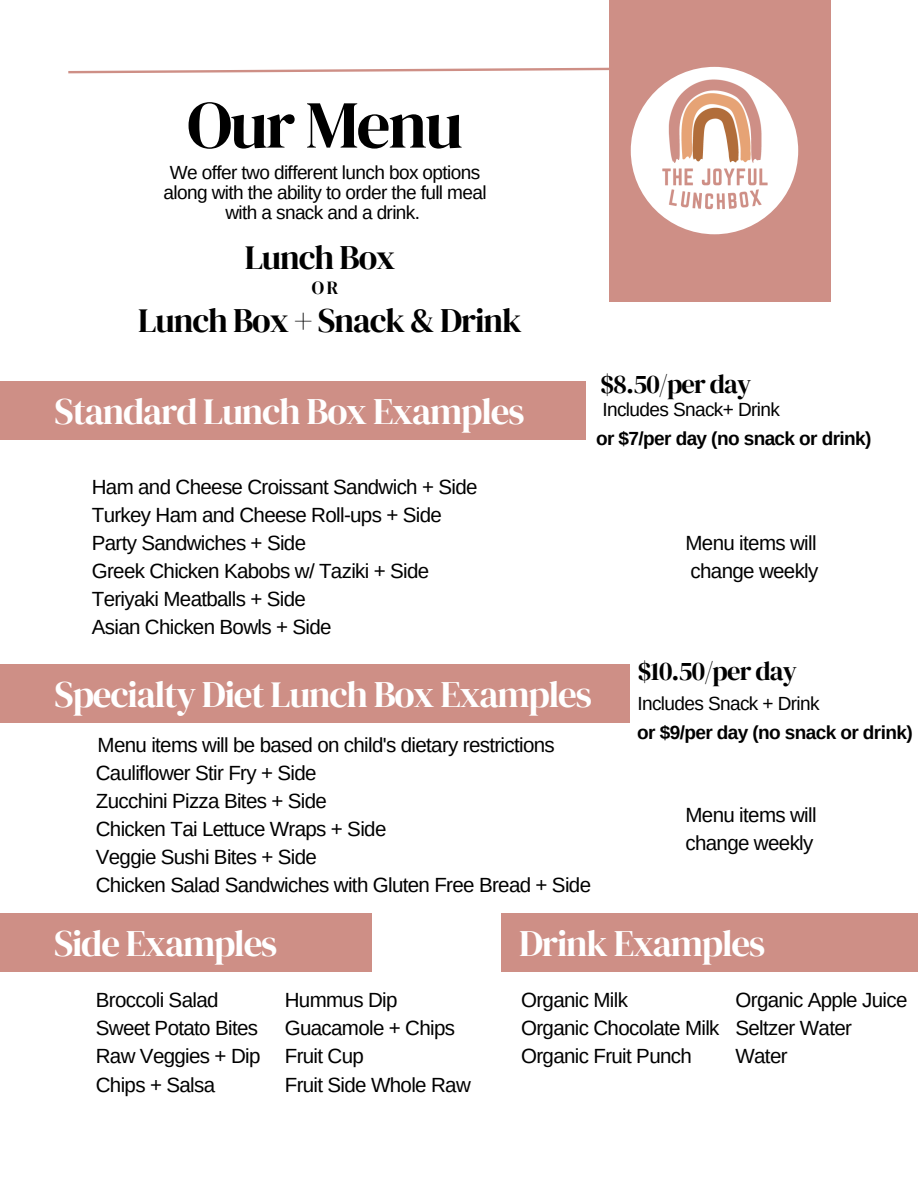
<style>
.page{position:relative;width:918px;height:1188px;background:#fff}
.page>*{position:absolute;margin:0;border:0;box-sizing:border-box;transform-origin:0 0}
.t1{font:67.05px "DM Serif Display";letter-spacing:-.03em;color:#000}
.t2{font:37.05px "DM Serif Display";letter-spacing:-.03em;color:#fff}
.t3{font:34.05px "DM Serif Display";letter-spacing:-.03em;color:#000}
.t4{font:26.55px "DM Serif Display";letter-spacing:-.03em;color:#000}
.t5{font:20.55px/28.2px "Arimo";letter-spacing:-.03em;color:#000}
.t6{font:19.05px/20.2px "Arimo";letter-spacing:-.03em;color:#000;text-align:center}
.t7{font:700 19.05px "Arimo";letter-spacing:-.03em;color:#000}
.t8{font:18.45px "DM Serif Display";color:#000}
</style>
<div class="page">
<div style="left:609px;top:0;width:222px;height:301px;background:#ce8f86"></div>
<svg style="left:68px;top:67px;width:541px;height:7px"></svg>
<img style="left:631px;top:67px;width:167px;height:167px;border-radius:50%">
<div style="left:0;top:382px;width:586px;height:58px;background:#ce8f86"></div>
<div style="left:0;top:664px;width:630px;height:59px;background:#ce8f86"></div>
<div style="left:0;top:914px;width:372px;height:58px;background:#ce8f86"></div>
<div style="left:501px;top:914px;width:417px;height:58px;background:#ce8f86"></div>
<p class="t1" style="left:187px;top:78px;width:277px">Our Menu</p>
<p class="t6" style="left:164px;top:162px;width:325px">We offer two different lunch box options along with the ability to order the full meal with a snack and a drink.</p>
<p class="t3" style="left:245px;top:233px;width:152px">Lunch Box</p>
<p class="t8" style="left:312px;top:275px;width:28px">OR</p>
<p class="t3" style="left:138px;top:297px;width:385px">Lunch Box + Snack &amp; Drink</p>
<p class="t2" style="left:55px;top:385px;width:471px">Standard Lunch Box Examples</p>
<p class="t5" style="left:92px;top:472px;width:387px">Ham and Cheese Croissant Sandwich + Side</p>
<p class="t5" style="left:92px;top:501px;width:352px">Turkey Ham and Cheese Roll-ups + Side</p>
<p class="t5" style="left:92px;top:529px;width:216px">Party Sandwiches + Side</p>
<p class="t5" style="left:92px;top:557px;width:339px">Greek Chicken Kabobs w/ Taziki + Side</p>
<p class="t5" style="left:92px;top:585px;width:216px">Teriyaki Meatballs + Side</p>
<p class="t5" style="left:92px;top:613px;width:241px">Asian Chicken Bowls + Side</p>
<p class="t4" style="left:600px;top:365px;width:153px">$8.50/per day</p>
<p class="t6" style="left:602px;top:400px;width:179px">Includes Snack+ Drink</p>
<p class="t7" style="left:596px;top:428px;width:277px">or $7/per day (no snack or drink)</p>
<p class="t5" style="left:686px;top:529px;width:134px">Menu items will change weekly</p>
<p class="t2" style="left:55px;top:668px;width:539px">Specialty Diet Lunch Box Examples</p>
<p class="t5" style="left:98px;top:731px;width:459px">Menu items will be based on child's dietary restrictions</p>
<p class="t4" style="left:637px;top:653px;width:161px">$10.50/per day</p>
<p class="t6" style="left:637px;top:694px;width:184px">Includes Snack + Drink</p>
<p class="t7" style="left:637px;top:722px;width:277px">or $9/per day (no snack or drink)</p>
<p class="t5" style="left:96px;top:759px;width:222px">Cauliflower Stir Fry + Side</p>
<p class="t5" style="left:96px;top:787px;width:233px">Zucchini Pizza Bites + Side</p>
<p class="t5" style="left:96px;top:815px;width:292px">Chicken Tai Lettuce Wraps + Side</p>
<p class="t5" style="left:96px;top:843px;width:223px">Veggie Sushi Bites + Side</p>
<p class="t5" style="left:96px;top:871px;width:497px">Chicken Salad Sandwiches with Gluten Free Bread + Side</p>
<p class="t2" style="left:54px;top:917px;width:225px">Side Examples</p>
<p class="t5" style="left:96px;top:986px;width:124px">Broccoli Salad</p>
<p class="t5" style="left:96px;top:1014px;width:164px">Sweet Potato Bites</p>
<p class="t5" style="left:96px;top:1042px;width:166px">Raw Veggies + Dip</p>
<p class="t5" style="left:96px;top:1070px;width:121px">Chips + Salsa</p>
<p class="t5" style="left:686px;top:801px;width:133px">Menu items will change weekly</p>
<p class="t2" style="left:519px;top:917px;width:248px">Drink Examples</p>
<p class="t5" style="left:736px;top:986px;width:173px">Organic Apple Juice</p>
<p class="t5" style="left:736px;top:1014px;width:118px">Seltzer Water</p>
<p class="t5" style="left:736px;top:1042px;width:54px">Water</p>
<p class="t5" style="left:285px;top:986px;width:114px">Hummus Dip</p>
<p class="t5" style="left:285px;top:1014px;width:172px">Guacamole + Chips</p>
<p class="t5" style="left:285px;top:1042px;width:81px">Fruit Cup</p>
<p class="t5" style="left:285px;top:1070px;width:188px">Fruit Side Whole Raw</p>
<p class="t5" style="left:521px;top:986px;width:108px">Organic Milk</p>
<p class="t5" style="left:521px;top:1014px;width:200px">Organic Chocolate Milk</p>
<p class="t5" style="left:521px;top:1042px;width:172px">Organic Fruit Punch</p>
</div>
